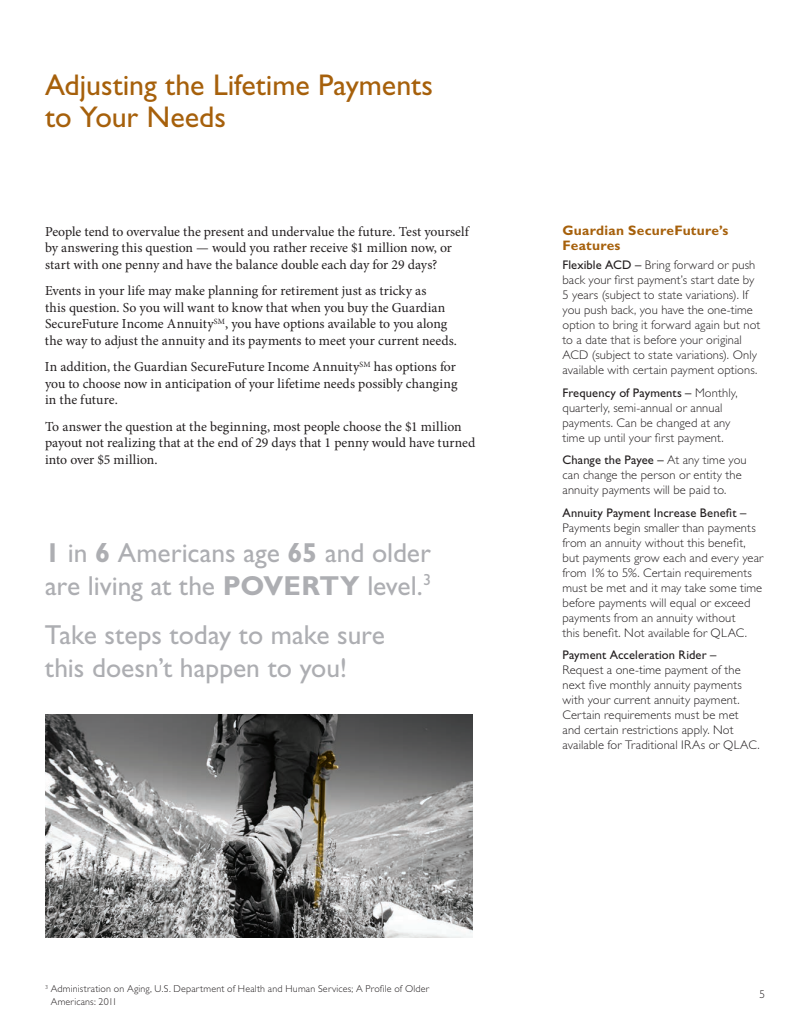
<style>
.page{position:relative;width:810px;height:1035px;background:#fff}
.page>*{position:absolute;margin:0;border:0;box-sizing:border-box;transform-origin:0 0}
.t1{font:30px/32.5px "Gill Sans Std";color:#a6600b}
.t2{font:27.5px/33px "Gill Sans Std";letter-spacing:-.005em;color:#adaeb2}
.t3{font:13.75px/16.5px "Minion Pro";color:#231f20}
.t4{font:700 13.75px/15px "Gill Sans Std";letter-spacing:.015em;color:#a6600b}
.t5{font:300 12.5px/15px "Gill Sans Std";letter-spacing:.01em;color:#231f20}
.t6{font:12.5px "Gill Sans Std";letter-spacing:.01em;color:#231f20}
.t7{font:300 11.25px "Gill Sans Std";color:#231f20}
.t8{font:300 10px/12.5px "Gill Sans Std";letter-spacing:.02em;color:#231f20}
.s1{font-weight:700}
.s2{font-weight:400}
</style>
<div class="page">
<img style="left:45px;top:715px;width:427px;height:222px">
<h1 class="t1" style="left:45px;top:69px;width:390px">Adjusting the Lifetime Payments to Your Needs</h1>
<p class="t3" style="left:45px;top:223px;width:425px">People tend to overvalue the present and undervalue the future. Test yourself by answering this question — would you rather receive $1 million now, or start with one penny and have the balance double each day for 29 days?</p>
<p class="t3" style="left:45px;top:283px;width:414px">Events in your life may make planning for retirement just as tricky as<br>this question. So you will want to know that when you buy the Guardian SecureFuture Income Annuity<sup>SM</sup>, you have options available to you along the way to adjust the annuity and its payments to meet your current needs.</p>
<p class="t3" style="left:45px;top:359px;width:414px;text-align:justify">In addition, the Guardian SecureFuture Income Annuity<sup>SM</sup> has options for you to choose now in anticipation of your lifetime needs possibly changing in the future.</p>
<p class="t3" style="left:45px;top:418px;width:432px">To answer the question at the beginning, most people choose the $1 million payout not realizing that at the end of 29 days that 1 penny would have turned into over $5 million.</p>
<h2 class="t2" style="left:45px;top:536px;width:388px"><span class="s1">1</span> in <span class="s1">6</span> Americans age <span class="s1">65</span> and older are living at the <span class="s1">POVERTY</span> level.<sup>3</sup></h2>
<h2 class="t2" style="left:45px;top:619px;width:342px">Take steps today to make sure this doesn’t happen to you!</h2>
<p class="t4" style="left:562px;top:223px;width:167px">Guardian SecureFuture’s<br>Features</p>
<p class="t5" style="left:562px;top:257px;width:199px"><span class="s2">Flexible ACD –</span> Bring forward or push back your first payment’s start date by 5 years (subject to state variations). If you push back, you have the one-time option to bring it forward again but not to a date that is before your original ACD (subject to state variations). Only available with certain payment options.</p>
<p class="t5" style="left:562px;top:385px;width:177px"><span class="s2">Frequency of Payments –</span> Monthly, quarterly, semi-annual or annual payments. Can be changed at any time up until your first payment.</p>
<p class="t5" style="left:562px;top:452px;width:186px"><span class="s2">Change the Payee –</span> At any time you can change the person or entity the annuity payments will be paid to.</p>
<p class="t6" style="left:562px;top:505px;width:185px">Annuity Payment Increase Benefit –</p>
<p class="t5" style="left:562px;top:520px;width:202px">Payments begin smaller than payments from an annuity without this benefit, but payments grow each and every year from 1% to 5%. Certain requirements must be met and it may take some time before payments will equal or exceed payments from an annuity without<br>this benefit. Not available for QLAC.</p>
<p class="t6" style="left:562px;top:648px;width:155px">Payment Acceleration Rider –</p>
<p class="t5" style="left:562px;top:662px;width:199px">Request a one-time payment of the next five monthly annuity payments with your current annuity payment.<br>Certain requirements must be met and certain restrictions apply. Not available for Traditional IRAs or QLAC.</p>
<p class="t8" style="left:51px;top:983px;width:380px;text-indent:-6px"><sup>3</sup> Administration on Aging, U.S. Department of Health and Human Services; A Profile of Older<br>Americans: 2011</p>
<p class="t7" style="left:759px;top:988px;width:7px">5</p>
</div>
